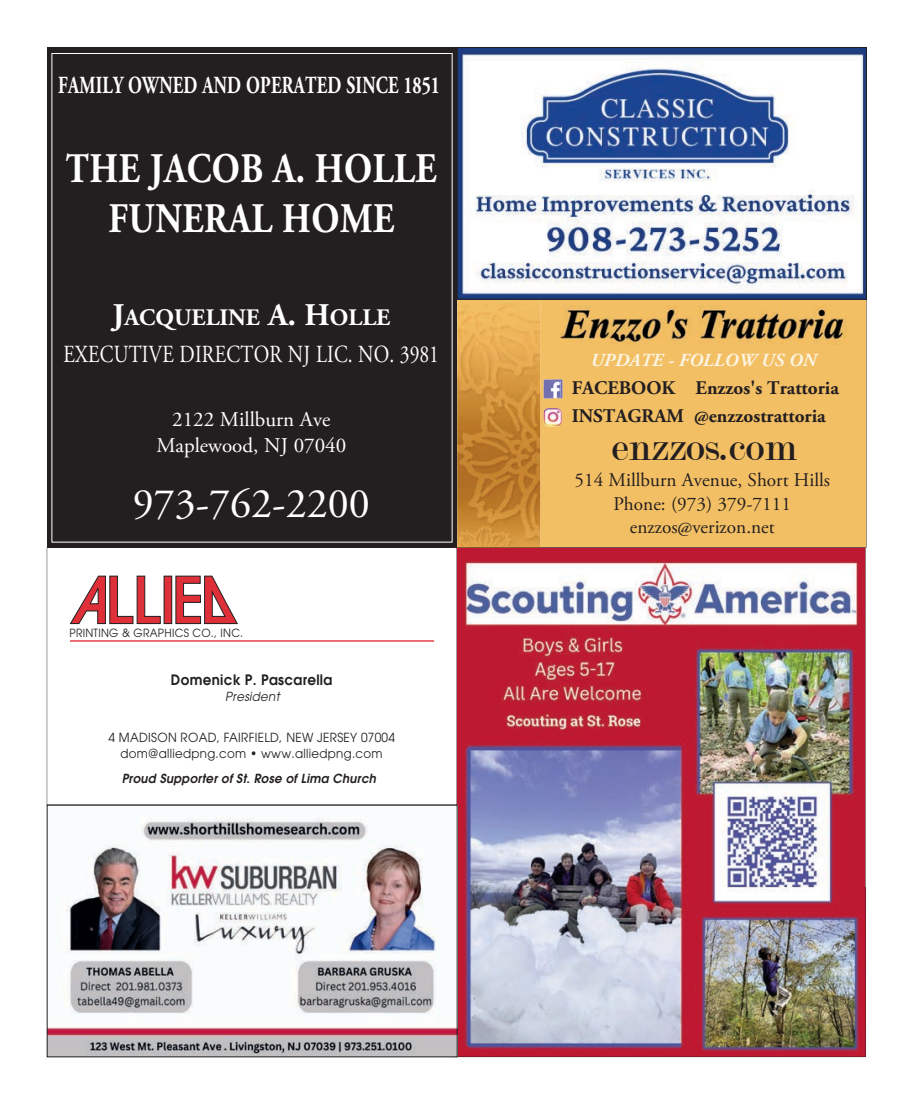
<style>
.page{position:relative;width:914px;height:1103px;background:#fff}
.page>*{position:absolute;margin:0;border:0;box-sizing:border-box;transform-origin:0 0}
.t1{font:700 42px/50.4px "Adobe Garamond Pro";letter-spacing:.015em;color:#fff;text-align:center;scale:.85 1}
.t2{font:42px "Adobe Garamond Pro";color:#fff}
.t3{font:42px "Modern";color:#231f20}
.t4{font:700 24.5px "Adobe Garamond Pro";letter-spacing:.015em;color:#fff;scale:.72 1}
.t5{font:24.5px "Adobe Garamond Pro";letter-spacing:.015em;color:#fff;scale:.8 1}
.t6{font:700 23.62px "Adobe Garamond Pro";color:#fff}
.t7{font:21px/25.2px "Adobe Garamond Pro";color:#fff;text-align:center}
.t8{font:19.25px/23.1px "Adobe Garamond Pro";color:#231f20;text-align:center}
.t9{font:700 19.25px/28px "Adobe Garamond Pro";color:#231f20}
.t10{font:italic 700 18.38px "Adobe Garamond Pro";color:#fbf5e2}
.t11{font:600 14.35px "Avant Garde";letter-spacing:.025em;color:#231f20;scale:.95 1}
.t12{font:12.42px/16.1px "Avant Garde";letter-spacing:.025em;color:#231f20;text-align:center;scale:.95 1}
.t13{font:italic 600 12.42px "Avant Garde";letter-spacing:.025em;color:#231f20;scale:.95 1}
.t14{font:italic 12.42px "Avant Garde";letter-spacing:.025em;color:#231f20;scale:.95 1}
.t15{font:11.2px "Avant Garde";letter-spacing:.025em;color:#231f20;scale:.95 1}
.s1{font-size:31.5px}
</style>
<div class="page">
<div style="left:540px;top:299px;width:326px;height:248px;background:#f3bf64"></div>
<img style="left:558px;top:305px;width:288px;height:40px">
<svg style="left:457px;top:299px;width:83px;height:248px;background:#d0923e"></svg>
<div style="left:47px;top:47px;width:410px;height:500px;background:#231f20"></div>
<svg style="left:459px;top:49px;width:405px;height:248px"></svg>
<div style="left:457px;top:47px;width:409px;height:252px;border:1px solid #231f20"></div>
<img style="left:543px;top:379px;width:19px;height:19px">
<img style="left:551px;top:381px;width:9px;height:17px">
<img style="left:543px;top:408px;width:18px;height:18px">
<img style="left:457px;top:547px;width:408px;height:510px">
<svg style="left:47px;top:547px;width:410px;height:258px"></svg>
<img style="left:49px;top:817px;width:406px;height:238px">
<h2 class="t4" style="left:58px;top:76px;width:532px">FAMILY OWNED AND OPERATED SINCE 1851</h2>
<h1 class="t1" style="left:66px;top:147px;width:437px">THE JACOB A. HOLLE<br>FUNERAL HOME</h1>
<h3 class="t6" style="left:112px;top:308px;width:279px"><span class="s1">J</span>ACQUELINE <span class="s1">A. H</span>OLLE</h3>
<h2 class="t5" style="left:64px;top:344px;width:471px">EXECUTIVE DIRECTOR NJ LIC. NO. 3981</h2>
<h3 class="t7" style="left:156px;top:409px;width:191px">2122 Millburn Ave<br>Maplewood, NJ 07040</h3>
<h1 class="t2" style="left:133px;top:487px;width:238px">973-762-2200</h1>
<p class="t15" style="left:69px;top:626px;width:184px">PRINTING &amp; GRAPHICS CO., INC.</p>
<p class="t11" style="left:171px;top:670px;width:171px">Domenick P. Pascarella</p>
<p class="t14" style="left:225px;top:689px;width:59px">President</p>
<p class="t12" style="left:109px;top:729px;width:303px">4 MADISON ROAD, FAIRFIELD, NEW JERSEY 07004 dom@alliedpng.com • www.alliedpng.com</p>
<p class="t13" style="left:122px;top:770px;width:269px">Proud Supporter of St. Rose of Lima Church</p>
<h3 class="t10" style="left:590px;top:349px;width:227px">UPDATE - FOLLOW US ON</h3>
<h3 class="t9" style="left:571px;top:375px;width:269px">FACEBOOK Enzzos's Trattoria<br>INSTAGRAM @enzzostrattoria</h3>
<h1 class="t3" style="left:612px;top:426px;width:186px">enzzos.com</h1>
<h3 class="t8" style="left:574px;top:470px;width:257px">514 Millburn Avenue, Short Hills<br>Phone: (973) 379-7111 enzzos@verizon.net</h3>
</div>
